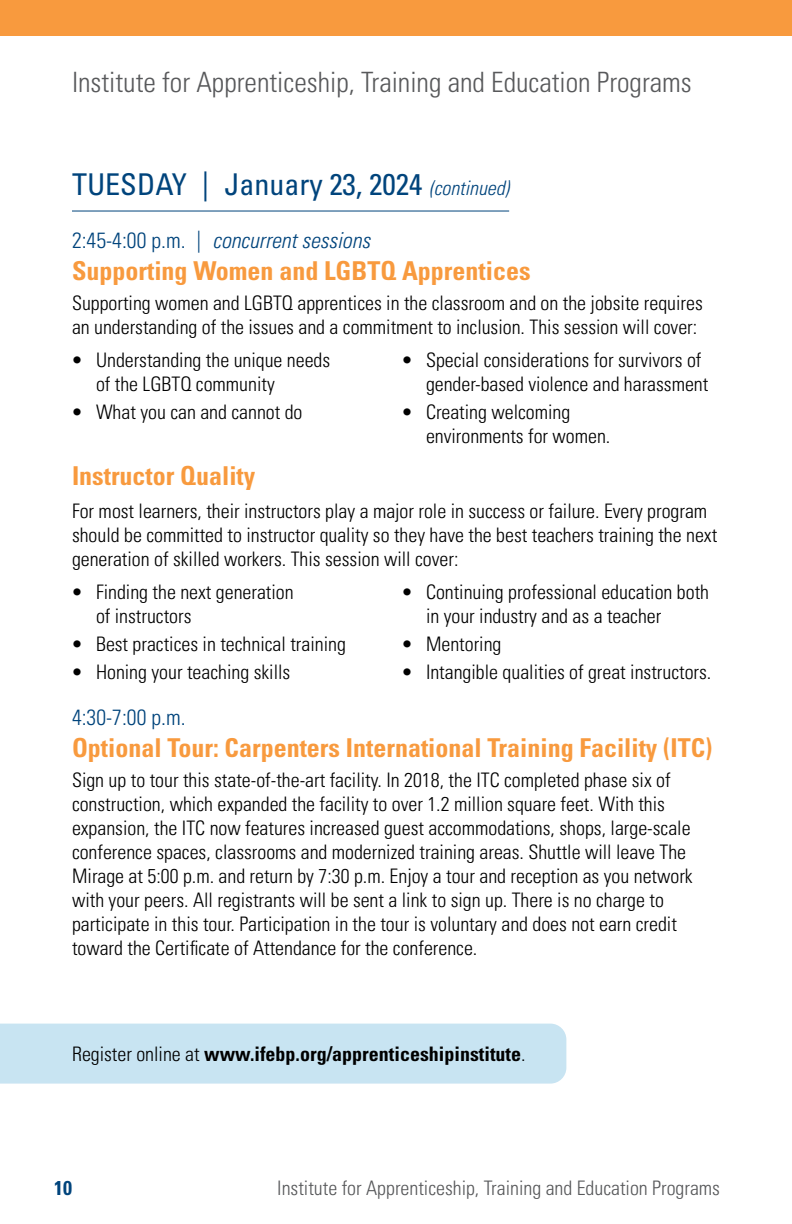
<style>
.page{position:relative;width:792px;height:1224px;background:#fff}
.page>*{position:absolute;margin:0;border:0;box-sizing:border-box;transform-origin:0 0}
.t1{font:condensed 30px "Univers LT Pro";color:#00447c}
.t2{font:300 condensed 28px "Univers LT Pro";color:#58595b}
.t3{font:700 condensed 26px "Univers LT Pro";color:#f89a3e}
.t4{font:italic 300 condensed 22px "Univers LT Pro";color:#00447c}
.t5{font:300 condensed 22px "Univers LT Pro";color:#00447c}
.t6{font:300 condensed 20px/24px "Univers LT Pro";color:#000}
.t7{font:300 condensed 20px "Univers LT Pro";color:#58595b}
.t8{font:700 condensed 20px "Univers LT Pro";color:#000}
.t9{font:700 condensed 20px "Univers LT Pro";color:#00447c}
.s1{font-weight:300;font-style:italic;font-size:20px}
.s2{font-style:normal}
.s3{font-weight:300}
</style>
<div class="page">
<div style="left:0;top:0;width:792px;height:36px;background:#f89a3e"></div>
<hr style="left:72px;top:211px;width:437px;height:1px;background:#00447c">
<div style="left:0;top:1024px;width:566px;height:60px;background:#c8e4f2"></div>
<h2 class="t2" style="left:72px;top:63px;width:621px">Institute for Apprenticeship, Training and Education Programs</h2>
<h1 class="t1" style="left:72px;top:165px;width:439px">TUESDAY | January 23, 2024 <span class="s1">(continued)</span></h1>
<p class="t4" style="left:72px;top:225px;width:300px"><span class="s2">2:45-4:00 p.m. |</span> concurrent sessions</p>
<h3 class="t3" style="left:72px;top:254px;width:460px">Supporting Women and LGBTQ Apprentices</h3>
<p class="t6" style="left:72px;top:289px;width:632px">Supporting women and LGBTQ apprentices in the classroom and on the jobsite requires an understanding of the issues and a commitment to inclusion. This session will cover:</p>
<p class="t6" style="left:96px;top:347px;width:236px;text-indent:-24px">• Understanding the unique needs of the LGBTQ community</p>
<p class="t6" style="left:72px;top:399px;width:232px">• What you can and cannot do</p>
<p class="t6" style="left:426px;top:347px;width:284px;text-indent:-24px">• Special considerations for survivors of gender-based violence and harassment</p>
<p class="t6" style="left:426px;top:399px;width:186px;text-indent:-24px">• Creating welcoming environments for women.</p>
<h3 class="t3" style="left:72px;top:459px;width:185px">Instructor Quality</h3>
<p class="t6" style="left:72px;top:498px;width:647px">For most learners, their instructors play a major role in success or failure. Every program should be committed to instructor quality so they have the best teachers training the next generation of skilled workers. This session will cover:</p>
<p class="t6" style="left:96px;top:579px;width:199px;text-indent:-24px">• Finding the next generation of instructors</p>
<p class="t6" style="left:72px;top:631px;width:275px">• Best practices in technical training</p>
<p class="t6" style="left:72px;top:659px;width:220px">• Honing your teaching skills</p>
<p class="t6" style="left:426px;top:579px;width:285px;text-indent:-24px">• Continuing professional education both in your industry and as a teacher</p>
<p class="t6" style="left:402px;top:631px;width:101px">• Mentoring</p>
<p class="t6" style="left:402px;top:659px;width:311px">• Intangible qualities of great instructors.</p>
<p class="t5" style="left:72px;top:702px;width:115px">4:30-7:00 p.m.</p>
<h3 class="t3" style="left:72px;top:732px;width:642px">Optional Tour: Carpenters International Training Facility (ITC)</h3>
<p class="t6" style="left:72px;top:767px;width:622px">Sign up to tour this state-of-the-art facility. In 2018, the ITC completed phase six of construction, which expanded the facility to over 1.2 million square feet. With this expansion, the ITC now features increased guest accommodations, shops, large-scale conference spaces, classrooms and modernized training areas. Shuttle will leave The Mirage at 5:00 p.m. and return by 7:30 p.m. Enjoy a tour and reception as you network with your peers. All registrants will be sent a link to sign up. There is no charge to participate in this tour. Participation in the tour is voluntary and does not earn credit toward the Certificate of Attendance for the conference.</p>
<p class="t8" style="left:72px;top:1041px;width:455px"><span class="s3">Register online at</span> www.ifebp.org/apprenticeshipinstitute<span class="s3">.</span></p>
<p class="t9" style="left:54px;top:1176px;width:19px">10</p>
<p class="t7" style="left:277px;top:1175px;width:444px">Institute for Apprenticeship, Training and Education Programs</p>
</div>
